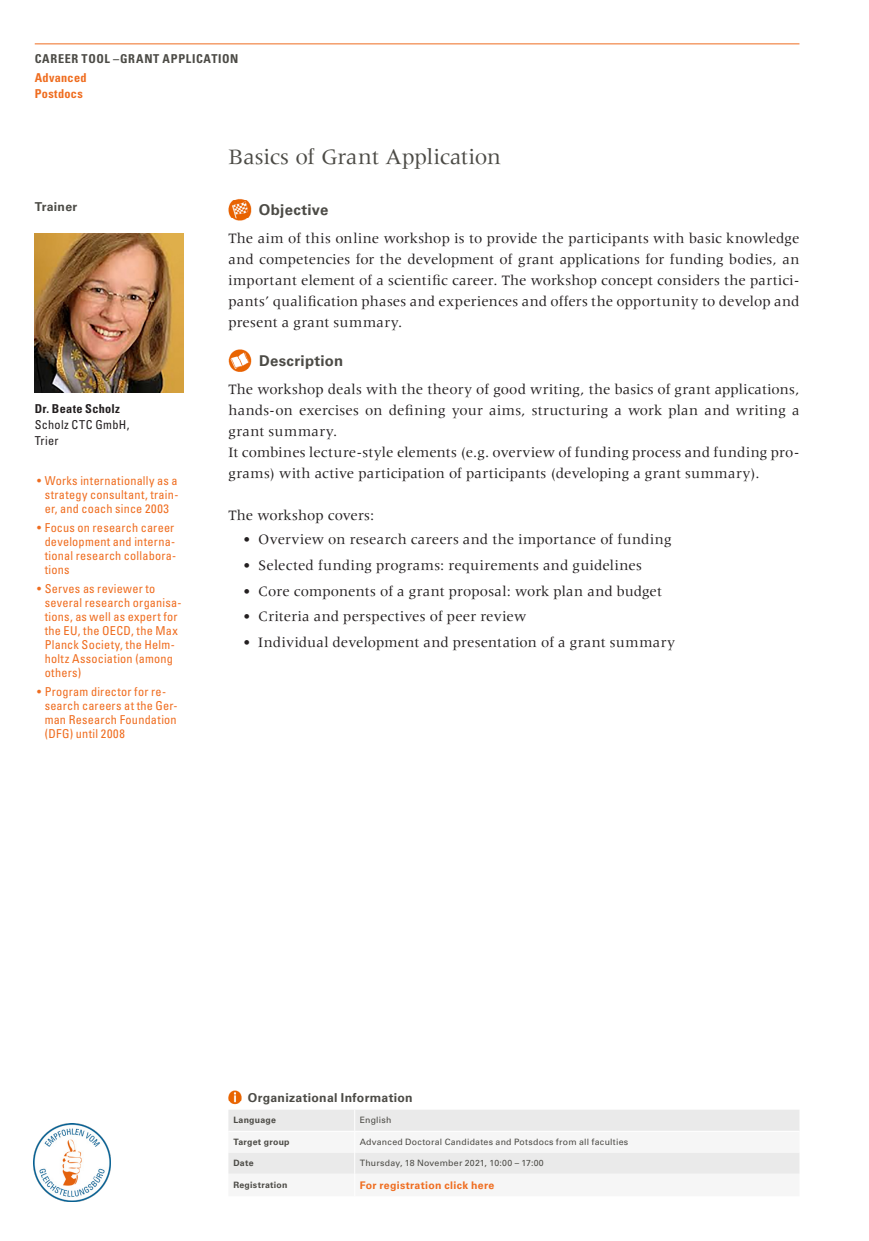
<style>
.page{position:relative;width:869px;height:1241px;background:#fff}
.page>*{position:absolute;margin:0;border:0;box-sizing:border-box;transform-origin:0 0}
.Kurse{font:22.75px "Meridien LT Std";letter-spacing:-.005em;color:#4c4b46}
.mengentext{font:14.88px/21px "Meridien LT Std";letter-spacing:.01em;color:#231f20;text-align:justify}
.Objective_Descriptio{font:700 14.88px "Univers LT Std";letter-spacing:.02em;color:#4c4b46}
.t1{font:condensed 12.25px/14px "Univers LT Std";letter-spacing:.02em;color:#ef6d20}
.Trainer_Name{font:condensed 12.25px/15.8px "Univers LT Std";letter-spacing:.025em;color:#231f20}
.Kopf_Tools{font:700 condensed 12.25px "Univers LT Std";letter-spacing:.055em;color:#4c4b46}
.Tabelle_Headline{font:700 12.25px "Univers LT Std";letter-spacing:.025em;color:#4c4b46}
.Kopf_links_Einstufun{font:700 condensed 12.25px "Univers LT Std";letter-spacing:.02em;color:#ef6d20}
.Kopf_Tools-2{font:700 condensed 12.25px "Univers LT Std";letter-spacing:.03em;color:#ef6d20}
.Headlines__Trainer{font:700 12.25px "Univers LT Std";letter-spacing:.025em;color:#4c4b46}
.Tabelle_Mengentext{font:700 10.5px "Univers LT Std";letter-spacing:.03em;color:#ef6d20}
.Tabelle_Mengentext-2{font:8.75px "Univers LT Std";letter-spacing:.025em;color:#4c4b46}
.Tabelle_Bold{font:700 8.75px "Univers LT Std";letter-spacing:.03em;color:#4c4b46}
.s1{font-weight:700}
</style>
<div class="page">
<hr style="left:35px;top:43px;width:764px;height:1px;background:#ef6d20">
<img style="left:35px;top:234px;width:149px;height:158px">
<img style="left:33px;top:1123px;width:78px;height:77px">
<img style="left:228px;top:198px;width:23px;height:23px">
<img style="left:228px;top:349px;width:24px;height:23px">
<svg style="left:228px;top:1090px;width:13px;height:13px"></svg>
<svg style="left:228px;top:1110px;width:571px;height:64px"></svg>
<hr style="left:228px;top:1130px;width:126px;height:1px;background:#fff">
<p class="Kopf_Tools" style="left:35px;top:52px;width:205px">CAREER TOOL –GRANT APPLICATION</p>
<p class="Kopf_links_Einstufun" style="left:35px;top:70px;width:53px">Advanced</p>
<p class="Kopf_Tools-2" style="left:35px;top:86px;width:50px">Postdocs</p>
<p class="Kurse" style="left:228px;top:144px;width:274px">Basics of Grant Application</p>
<p class="Headlines__Trainer" style="left:35px;top:199px;width:44px">Trainer</p>
<p class="Objective_Descriptio" style="left:259px;top:201px;width:71px">Objective</p>
<p class="mengentext" style="left:228px;top:228px;width:572px">The aim of this online workshop is to provide the participants with basic knowledge and competencies for the development of grant applications for funding bodies, an important element of a scientific career. The workshop concept considers the partici&shy;pants’ qualification phases and experiences and offers the opportunity to develop and present a grant summary.</p>
<p class="Objective_Descriptio" style="left:259px;top:352px;width:86px">Description</p>
<p class="mengentext" style="left:228px;top:378px;width:572px">The workshop deals with the theory of good writing, the basics of grant applications, hands-on exercises on defining your aims, structuring a work plan and writing a grant summary.</p>
<p class="mengentext" style="left:228px;top:441px;width:572px">It combines lecture-style elements (e.g. overview of funding process and funding pro&shy;grams) with active participation of participants (developing a grant summary).</p>
<p class="mengentext" style="left:228px;top:504px;width:147px">The workshop covers:</p>
<p class="mengentext" style="left:243px;top:528px;width:429px">• Overview on research careers and the importance of funding</p>
<p class="mengentext" style="left:243px;top:554px;width:400px">• Selected funding programs: requirements and guidelines</p>
<p class="mengentext" style="left:243px;top:580px;width:420px">• Core components of a grant proposal: work plan and budget</p>
<p class="mengentext" style="left:243px;top:606px;width:284px">• Criteria and perspectives of peer review</p>
<p class="mengentext" style="left:243px;top:632px;width:433px">• Individual development and presentation of a grant summary</p>
<p class="Trainer_Name" style="left:35px;top:401px;width:96px"><span class="s1">Dr. Beate Scholz<br></span>Scholz CTC GmbH,<br>Trier</p>
<p class="t1" style="left:45px;top:473px;width:135px;text-align:justify;text-indent:-7px">• Works internationally as a strategy consultant, train&shy;er, and coach since 2003</p>
<p class="t1" style="left:45px;top:520px;width:133px;text-indent:-7px">• Focus on research career development and interna&shy;tional research collabora&shy;tions</p>
<p class="t1" style="left:45px;top:581px;width:138px;text-indent:-7px">• Serves as reviewer to several research organisa&shy;tions, as well as expert for the EU, the OECD, the Max<br>Planck Society, the Helm&shy;holtz Association (among others)</p>
<p class="t1" style="left:45px;top:684px;width:134px;text-indent:-7px">• Program director for re&shy;search careers at the Ger&shy;man Research Foundation (DFG) until 2008</p>
<p class="Tabelle_Headline" style="left:248px;top:1090px;width:166px">Organizational Information</p>
<p class="Tabelle_Bold" style="left:233px;top:1115px;width:44px">Language</p>
<p class="Tabelle_Mengentext-2" style="left:359px;top:1114px;width:33px">English</p>
<p class="Tabelle_Bold" style="left:233px;top:1136px;width:58px">Target group</p>
<p class="Tabelle_Mengentext-2" style="left:359px;top:1136px;width:270px">Advanced Doctoral Candidates and Potsdocs from all faculties</p>
<p class="Tabelle_Bold" style="left:233px;top:1157px;width:22px">Date</p>
<p class="Tabelle_Mengentext-2" style="left:359px;top:1157px;width:185px">Thursday, 18 November 2021, 10:00 – 17:00</p>
<p class="Tabelle_Bold" style="left:233px;top:1179px;width:56px">Registration</p>
<p class="Tabelle_Mengentext" style="left:359px;top:1178px;width:136px">For registration click here</p>
</div>
